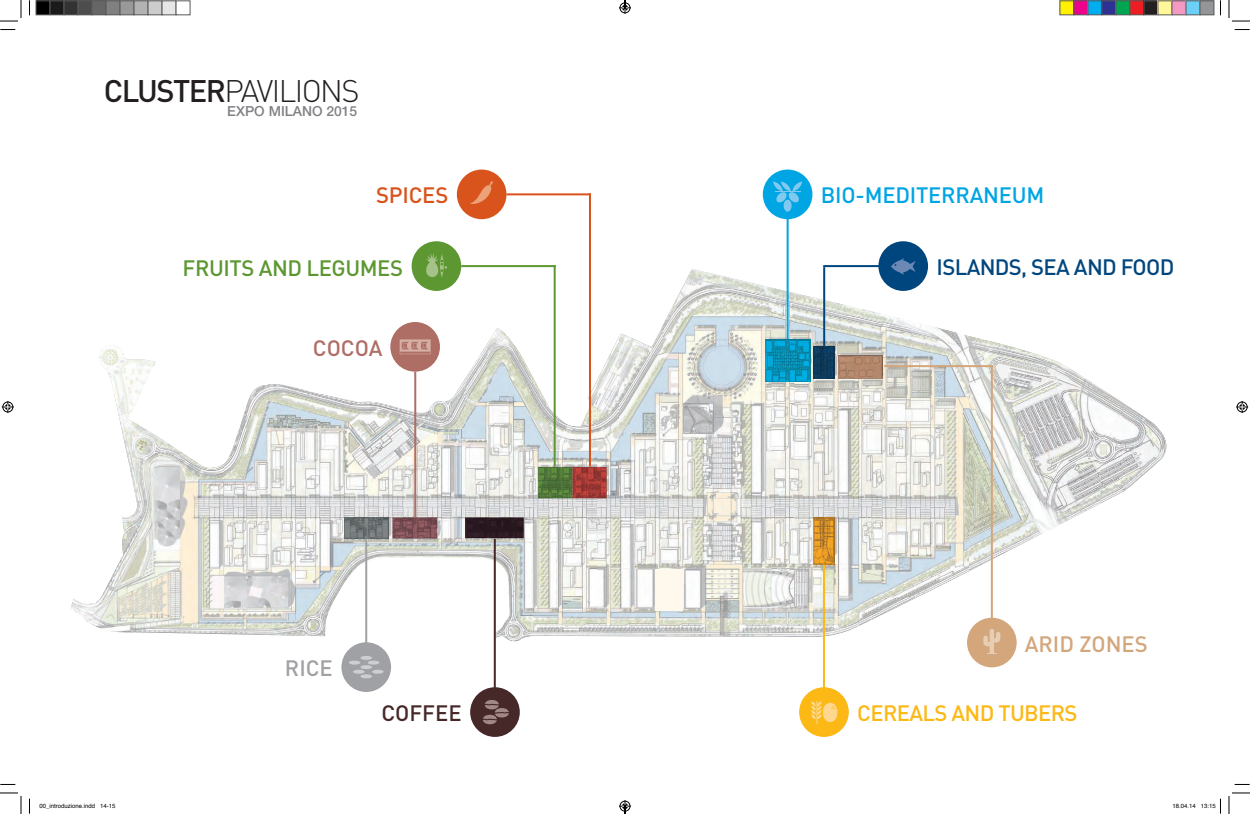
<style>
.page{position:relative;width:1250px;height:814px;background:#fff}
.page>*{position:absolute;margin:0;border:0;box-sizing:border-box;transform-origin:0 0}
.t1{font:300 30.8px "DIN";letter-spacing:-.05em;color:#231f20}
.t2{font:500 22px "DIN";color:#00467e}
.t3{font:500 22px "DIN";color:#00a5e3}
.t4{font:500 22px "DIN";color:#fcb814}
.t5{font:500 22px "DIN";color:#5c9731}
.t6{font:500 22px "DIN";color:#d3a67c}
.t7{font:500 22px "DIN";color:#d9531c}
.t8{font:500 22px "DIN";color:#472829}
.t9{font:500 22px "DIN";color:#ae6e65}
.t10{font:500 22px "DIN";color:#a0a1a5}
.t11{font:500 13.9px "Helvetica Neue";color:#808285}
.t12{font:6px "Helvetica";color:#000}
.s1{font-weight:500}
</style>
<div class="page">
<img style="left:662px;top:269px;width:109px;height:367px">
<img style="left:771px;top:287px;width:23px;height:52px">
<img style="left:794px;top:293px;width:87px;height:63px">
<img style="left:487px;top:328px;width:21px;height:311px">
<img style="left:619px;top:327px;width:43px;height:308px">
<img style="left:881px;top:315px;width:88px;height:282px">
<img style="left:99px;top:345px;width:37px;height:54px">
<img style="left:465px;top:344px;width:22px;height:214px">
<img style="left:508px;top:337px;width:23px;height:303px">
<img style="left:597px;top:337px;width:22px;height:298px">
<img style="left:969px;top:336px;width:88px;height:217px">
<img style="left:136px;top:359px;width:22px;height:273px">
<img style="left:530px;top:372px;width:22px;height:263px">
<img style="left:794px;top:356px;width:66px;height:280px">
<img style="left:1056px;top:361px;width:45px;height:164px">
<img style="left:246px;top:384px;width:109px;height:235px">
<img style="left:443px;top:379px;width:22px;height:178px">
<img style="left:575px;top:380px;width:22px;height:255px">
<img style="left:771px;top:381px;width:23px;height:255px">
<img style="left:859px;top:379px;width:23px;height:246px">
<img style="left:1100px;top:388px;width:23px;height:115px">
<img style="left:114px;top:399px;width:23px;height:233px">
<img style="left:223px;top:408px;width:23px;height:226px">
<img style="left:355px;top:400px;width:88px;height:169px">
<img style="left:552px;top:411px;width:23px;height:224px">
<img style="left:1122px;top:402px;width:44px;height:86px">
<img style="left:158px;top:437px;width:22px;height:195px">
<img style="left:180px;top:451px;width:44px;height:182px">
<svg style="left:1122px;top:487px;width:6px;height:4px"></svg>
<img style="left:92px;top:573px;width:22px;height:58px">
<img style="left:969px;top:553px;width:34px;height:17px">
<img style="left:71px;top:598px;width:22px;height:26px">
<img style="left:881px;top:597px;width:36px;height:17px">
<img style="left:246px;top:619px;width:80px;height:16px">
<svg style="left:514px;top:401px;width:12px;height:5px"></svg>
<div style="left:656px;top:569px;width:27px;height:41px;background:#fef8ed"></div>
<img style="left:392px;top:517px;width:45px;height:21px">
<img style="left:765px;top:339px;width:45px;height:42px">
<img style="left:814px;top:346px;width:20px;height:33px">
<img style="left:838px;top:355px;width:44px;height:24px">
<img style="left:814px;top:517px;width:20px;height:46px">
<img style="left:344px;top:517px;width:44px;height:21px">
<img style="left:465px;top:517px;width:59px;height:21px">
<img style="left:538px;top:466px;width:68px;height:32px">
<hr style="left:991px;top:365px;width:2px;height:257px;background:#d3a67c">
<hr style="left:884px;top:365px;width:109px;height:2px;background:#d3a67c">
<hr style="left:823px;top:564px;width:2px;height:125px;background:#fcb814">
<div style="left:799px;top:686px;width:49px;height:50px;background:#fcb814;border-radius:50%"></div>
<svg style="left:811px;top:700px;width:26px;height:23px"></svg>
<div style="left:763px;top:169px;width:49px;height:50px;background:#00a5e3;border-radius:50%"></div>
<div style="left:783px;top:199px;width:8px;height:12px;background:#81c9ef;border-radius:50%"></div>
<svg style="left:773px;top:181px;width:29px;height:22px"></svg>
<hr style="left:786px;top:216px;width:2px;height:122px;background:#00a5e3">
<div style="left:967px;top:617px;width:49px;height:50px;background:#d3a67c;border-radius:50%"></div>
<svg style="left:983px;top:629px;width:17px;height:24px"></svg>
<hr style="left:823px;top:267px;width:2px;height:79px;background:#00467e">
<hr style="left:823px;top:265px;width:56px;height:2px;background:#00467e">
<div style="left:878px;top:241px;width:50px;height:50px;background:#00467e;border-radius:50%"></div>
<svg style="left:891px;top:258px;width:24px;height:17px"></svg>
<div style="left:411px;top:241px;width:50px;height:50px;background:#5c9731;border-radius:50%"></div>
<svg style="left:426px;top:253px;width:21px;height:24px"></svg>
<div style="left:457px;top:169px;width:49px;height:50px;background:#d9531c;border-radius:50%"></div>
<svg style="left:470px;top:181px;width:23px;height:23px"></svg>
<hr style="left:553px;top:265px;width:2px;height:201px;background:#5c9731">
<hr style="left:506px;top:193px;width:85px;height:2px;background:#d9531c">
<hr style="left:589px;top:193px;width:2px;height:273px;background:#d9531c">
<hr style="left:461px;top:265px;width:94px;height:2px;background:#5c9731">
<div style="left:470px;top:686px;width:50px;height:50px;background:#472829;border-radius:50%"></div>
<svg style="left:483px;top:700px;width:26px;height:23px"></svg>
<hr style="left:494px;top:538px;width:2px;height:149px;background:#472829">
<div style="left:341px;top:642px;width:50px;height:49px;background:#a0a1a5;border-radius:50%"></div>
<svg style="left:349px;top:660px;width:11px;height:4px"></svg>
<svg style="left:360px;top:664px;width:12px;height:4px"></svg>
<svg style="left:368px;top:660px;width:11px;height:4px"></svg>
<svg style="left:360px;top:655px;width:12px;height:4px"></svg>
<svg style="left:353px;top:669px;width:11px;height:4px"></svg>
<svg style="left:372px;top:669px;width:11px;height:4px"></svg>
<svg style="left:360px;top:674px;width:12px;height:3px"></svg>
<div style="left:390px;top:322px;width:50px;height:49px;background:#ae6e65;border-radius:50%"></div>
<svg style="left:400px;top:339px;width:31px;height:15px"></svg>
<hr style="left:365px;top:538px;width:2px;height:104px;background:#a0a1a5">
<hr style="left:414px;top:371px;width:2px;height:146px;background:#ae6e65">
<svg style="left:0;top:29px;width:15px;height:1px"></svg>
<svg style="left:1234px;top:29px;width:15px;height:1px"></svg>
<svg style="left:1px;top:783px;width:14px;height:1px"></svg>
<svg style="left:1235px;top:783px;width:14px;height:1px"></svg>
<svg style="left:29px;top:0;width:1px;height:15px"></svg>
<svg style="left:29px;top:798px;width:1px;height:15px"></svg>
<svg style="left:1220px;top:0;width:1px;height:15px"></svg>
<svg style="left:0;top:0;width:22px;height:22px"></svg>
<svg style="left:0;top:792px;width:22px;height:21px"></svg>
<svg style="left:1228px;top:0;width:22px;height:22px"></svg>
<svg style="left:1228px;top:792px;width:22px;height:21px"></svg>
<svg style="left:2px;top:401px;width:12px;height:12px"></svg>
<svg style="left:1236px;top:401px;width:12px;height:12px"></svg>
<div style="left:36px;top:1px;width:14px;height:14px;background:#000"></div>
<div style="left:36px;top:0;width:15px;height:15px;border:1px solid #595959"></div>
<div style="left:50px;top:1px;width:14px;height:14px;background:#1a1a1a"></div>
<div style="left:50px;top:0;width:15px;height:15px;border:1px solid #595959"></div>
<div style="left:64px;top:1px;width:14px;height:14px;background:#333"></div>
<div style="left:64px;top:0;width:15px;height:15px;border:1px solid #595959"></div>
<div style="left:78px;top:1px;width:14px;height:14px;background:#4d4d4d"></div>
<div style="left:78px;top:0;width:15px;height:15px;border:1px solid #595959"></div>
<div style="left:92px;top:1px;width:14px;height:14px;background:#666"></div>
<div style="left:92px;top:0;width:15px;height:15px;border:1px solid #595959"></div>
<div style="left:106px;top:1px;width:14px;height:14px;background:#808080"></div>
<div style="left:106px;top:0;width:15px;height:15px;border:1px solid #595959"></div>
<div style="left:120px;top:1px;width:14px;height:14px;background:#999"></div>
<div style="left:120px;top:0;width:15px;height:15px;border:1px solid #595959"></div>
<div style="left:134px;top:1px;width:14px;height:14px;background:#b3b3b3"></div>
<div style="left:134px;top:0;width:15px;height:15px;border:1px solid #595959"></div>
<div style="left:148px;top:1px;width:14px;height:14px;background:#ccc"></div>
<div style="left:148px;top:0;width:15px;height:15px;border:1px solid #595959"></div>
<div style="left:162px;top:1px;width:14px;height:14px;background:#e6e6e6"></div>
<div style="left:162px;top:0;width:15px;height:15px;border:1px solid #595959"></div>
<div style="left:176px;top:0;width:15px;height:15px;border:1px solid #595959"></div>
<div style="left:1060px;top:1px;width:14px;height:14px;background:#fff101"></div>
<div style="left:1059px;top:0;width:15px;height:15px;border:1px solid #595959"></div>
<div style="left:1074px;top:1px;width:14px;height:14px;background:#ed028c"></div>
<div style="left:1073px;top:0;width:15px;height:15px;border:1px solid #595959"></div>
<div style="left:1088px;top:1px;width:14px;height:14px;background:#00aeef"></div>
<div style="left:1087px;top:0;width:15px;height:15px;border:1px solid #595959"></div>
<div style="left:1102px;top:1px;width:14px;height:14px;background:#2e3092"></div>
<div style="left:1101px;top:0;width:15px;height:15px;border:1px solid #595959"></div>
<div style="left:1116px;top:1px;width:14px;height:14px;background:#00a54f"></div>
<div style="left:1115px;top:0;width:15px;height:15px;border:1px solid #595959"></div>
<div style="left:1130px;top:1px;width:14px;height:14px;background:#ee1d23"></div>
<div style="left:1129px;top:0;width:15px;height:15px;border:1px solid #595959"></div>
<div style="left:1144px;top:1px;width:14px;height:14px;background:#231f20"></div>
<div style="left:1143px;top:0;width:15px;height:15px;border:1px solid #595959"></div>
<div style="left:1158px;top:1px;width:14px;height:14px;background:#fff79a"></div>
<div style="left:1157px;top:0;width:15px;height:15px;border:1px solid #595959"></div>
<div style="left:1172px;top:1px;width:14px;height:14px;background:#f499c2"></div>
<div style="left:1171px;top:0;width:15px;height:15px;border:1px solid #595959"></div>
<div style="left:1186px;top:1px;width:14px;height:14px;background:#6bcff6"></div>
<div style="left:1185px;top:0;width:15px;height:15px;border:1px solid #595959"></div>
<div style="left:1200px;top:1px;width:14px;height:14px;background:#939598"></div>
<div style="left:1199px;top:0;width:15px;height:15px;border:1px solid #595959"></div>
<svg style="left:1220px;top:798px;width:1px;height:15px"></svg>
<svg style="left:619px;top:0;width:12px;height:14px"></svg>
<svg style="left:619px;top:800px;width:12px;height:13px"></svg>
<p class="t1" style="left:104px;top:72px;width:257px"><span class="s1">CLUSTER</span>PAVILIONS</p>
<p class="t11" style="left:227px;top:103px;width:131px">EXPO MILANO 2015</p>
<p class="t7" style="left:376px;top:181px;width:13px">SPICES</p>
<p class="t3" style="left:821px;top:181px;width:59px">BIO-MEDITERRANEUM</p>
<p class="t5" style="left:183px;top:253px;width:11px">FRUITS</p>
<p class="t5" style="left:259px;top:253px;width:57px">AND LEGUMES</p>
<p class="t2" style="left:936px;top:253px;width:13px">ISLANDS</p>
<p class="t2" style="left:1021px;top:253px;width:18px">, SEAANDFOOD</p>
<p class="t9" style="left:313px;top:334px;width:15px">COCOA</p>
<p class="t10" style="left:285px;top:653px;width:13px">RICE</p>
<p class="t8" style="left:381px;top:698px;width:14px">COFFEE</p>
<p class="t6" style="left:1024px;top:629px;width:14px">ARIDZONES</p>
<p class="t4" style="left:857px;top:698px;width:14px">CEREALSANDTUBERS</p>
<p class="t12" style="left:40px;top:800px;width:78px">00_introduzione.indd 14-15</p>
<p class="t12" style="left:1172px;top:800px;width:45px">18.04.14 13:15</p>
</div>
